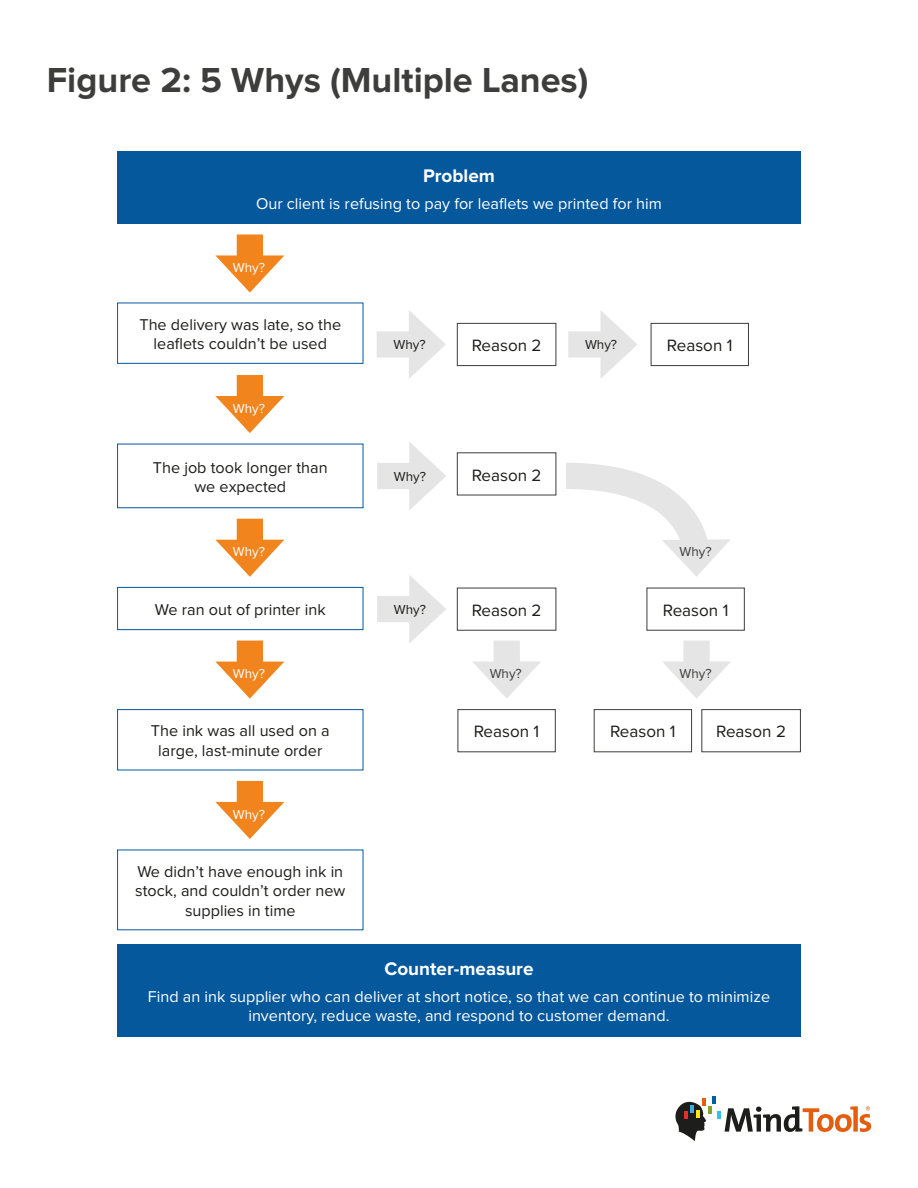
<style>
.page{position:relative;width:918px;height:1188px;background:#fff}
.page>*{position:absolute;margin:0;border:0;box-sizing:border-box;transform-origin:0 0}
.t1{font:700 36px "Proxima Nova";color:#3d3d3c}
.t2{font:700 18.9px "Proxima Nova";color:#fff}
.t3{font:16.95px "Proxima Nova";color:#1d1d1b}
.t4{font:16.2px/19.5px "Proxima Nova";color:#1d1d1b;text-align:center}
.t5{font:16.2px/19.5px "Proxima Nova";color:#fff;text-align:center}
.t6{font:13.5px "Proxima Nova";color:#fff}
.t7{font:13.5px "Proxima Nova";color:#1d1d1b}
.t8{font:13.5px "Proxima Nova";color:#3d3d3c}
</style>
<div class="page">
<div style="left:117px;top:151px;width:684px;height:73px;background:#05589c"></div>
<div style="left:117px;top:945px;width:684px;height:92px;background:#05589c"></div>
<div style="left:117px;top:303px;width:246px;height:61px;border:1px solid #05589c"></div>
<div style="left:457px;top:323px;width:99px;height:43px;border:1px solid #3d3d3c"></div>
<div style="left:457px;top:588px;width:99px;height:43px;border:1px solid #3d3d3c"></div>
<div style="left:702px;top:709px;width:99px;height:43px;border:1px solid #3d3d3c"></div>
<div style="left:594px;top:709px;width:98px;height:43px;border:1px solid #3d3d3c"></div>
<div style="left:458px;top:709px;width:98px;height:43px;border:1px solid #3d3d3c"></div>
<div style="left:647px;top:588px;width:98px;height:43px;border:1px solid #3d3d3c"></div>
<div style="left:651px;top:323px;width:98px;height:43px;border:1px solid #3d3d3c"></div>
<div style="left:117px;top:587px;width:246px;height:43px;border:1px solid #05589c"></div>
<div style="left:117px;top:709px;width:246px;height:61px;border:1px solid #05589c"></div>
<div style="left:377px;top:331px;width:45px;height:27px;background:#e6e5e5"></div>
<svg style="left:409px;top:310px;width:37px;height:68px"></svg>
<div style="left:568px;top:331px;width:46px;height:27px;background:#e6e5e5"></div>
<svg style="left:600px;top:310px;width:37px;height:68px"></svg>
<div style="left:377px;top:463px;width:46px;height:26px;background:#e6e5e5"></div>
<svg style="left:409px;top:442px;width:37px;height:68px"></svg>
<div style="left:377px;top:596px;width:46px;height:26px;background:#e6e5e5"></div>
<svg style="left:409px;top:575px;width:37px;height:68px"></svg>
<div style="left:237px;top:375px;width:26px;height:34px;background:#f1841d"></div>
<svg style="left:215px;top:396px;width:69px;height:37px"></svg>
<div style="left:237px;top:519px;width:26px;height:34px;background:#f1841d"></div>
<svg style="left:215px;top:540px;width:69px;height:37px"></svg>
<div style="left:237px;top:641px;width:26px;height:34px;background:#f1841d"></div>
<svg style="left:216px;top:662px;width:68px;height:37px"></svg>
<div style="left:494px;top:641px;width:26px;height:34px;background:#e6e5e5"></div>
<svg style="left:473px;top:662px;width:67px;height:36px"></svg>
<div style="left:683px;top:641px;width:27px;height:34px;background:#e6e5e5"></div>
<svg style="left:663px;top:662px;width:67px;height:37px"></svg>
<svg style="left:540px;top:452px;width:190px;height:125px"></svg>
<div style="left:237px;top:781px;width:26px;height:34px;background:#f1841d"></div>
<svg style="left:215px;top:802px;width:69px;height:37px"></svg>
<div style="left:237px;top:234px;width:26px;height:35px;background:#f1841d"></div>
<svg style="left:215px;top:255px;width:69px;height:38px"></svg>
<svg style="left:675px;top:1096px;width:196px;height:45px"></svg>
<p class="t1" style="left:47px;top:64px;width:543px">Figure 2: 5 Whys (Multiple Lanes)</p>
<p class="t2" style="left:423px;top:167px;width:73px">Problem</p>
<p class="t5" style="left:256px;top:194px;width:407px">Our client is refusing to pay for leaflets we printed for him</p>
<p class="t6" style="left:233px;top:261px;width:34px">Why?</p>
<p class="t4" style="left:139px;top:315px;width:203px">The delivery was late, so the leaflets couldn’t be used</p>
<p class="t6" style="left:233px;top:402px;width:34px">Why?</p>
<p class="t4" style="left:153px;top:458px;width:176px">The job took longer than we expected</p>
<p class="t6" style="left:233px;top:546px;width:34px">Why?</p>
<p class="t4" style="left:155px;top:600px;width:172px">We ran out of printer ink</p>
<p class="t3" style="left:472px;top:338px;width:71px">Reason 2</p>
<p class="t7" style="left:393px;top:338px;width:34px">Why?</p>
<p class="t7" style="left:585px;top:338px;width:34px">Why?</p>
<p class="t7" style="left:394px;top:470px;width:34px">Why?</p>
<p class="t3" style="left:472px;top:467px;width:71px">Reason 2</p>
<p class="t7" style="left:394px;top:603px;width:34px">Why?</p>
<p class="t3" style="left:472px;top:602px;width:71px">Reason 2</p>
<p class="t3" style="left:667px;top:338px;width:67px">Reason 1</p>
<p class="t8" style="left:680px;top:546px;width:34px">Why?</p>
<p class="t3" style="left:663px;top:602px;width:67px">Reason 1</p>
<p class="t6" style="left:233px;top:667px;width:34px">Why?</p>
<p class="t8" style="left:490px;top:667px;width:34px">Why?</p>
<p class="t8" style="left:680px;top:667px;width:34px">Why?</p>
<p class="t4" style="left:151px;top:722px;width:180px">The ink was all used on a large, last-minute order</p>
<p class="t6" style="left:233px;top:808px;width:34px">Why?</p>
<p class="t4" style="left:135px;top:862px;width:212px">We didn’t have enough ink in stock, and couldn’t order new supplies in time</p>
<p class="t3" style="left:474px;top:724px;width:67px">Reason 1</p>
<p class="t3" style="left:610px;top:724px;width:67px">Reason 1</p>
<p class="t3" style="left:716px;top:724px;width:71px">Reason 2</p>
<p class="t2" style="left:384px;top:960px;width:151px">Counter-measure</p>
<p class="t5" style="left:148px;top:987px;width:624px">Find an ink supplier who can deliver at short notice, so that we can continue to minimize inventory, reduce waste, and respond to customer demand.</p>
</div>
